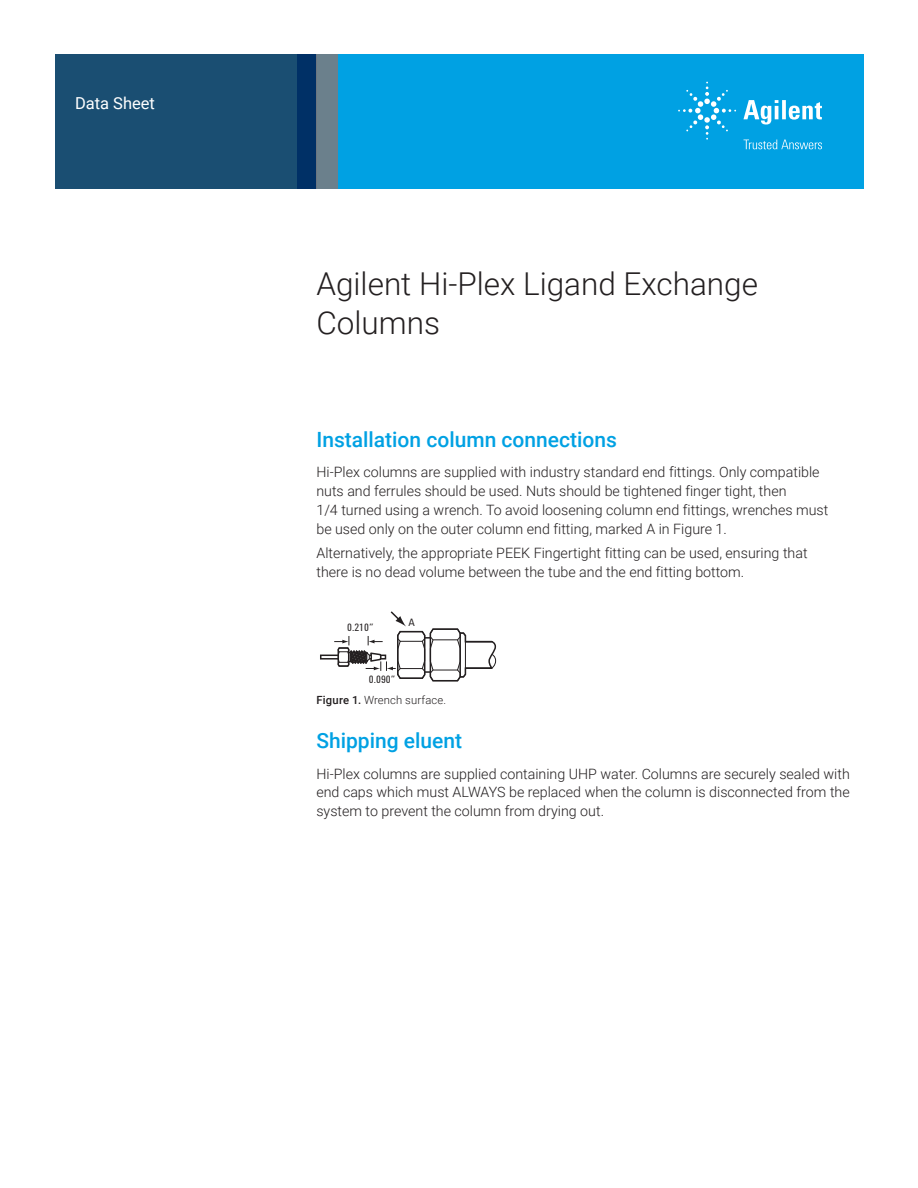
<style>
.page{position:relative;width:918px;height:1188px;background:#fff}
.page>*{position:absolute;margin:0;border:0;box-sizing:border-box;transform-origin:0 0}
.t1{font:300 31.5px/39px "Roboto";color:#231f20}
.Header_1{font:500 21px "Roboto";color:#00a1e3}
.Doctype{font:16.5px "Roboto";color:#fff}
.Text{font:300 14.25px/18.8px "Roboto";color:#231f20}
.t2{font:300 11.25px "Roboto";letter-spacing:.015em;color:#231f20}
.t3{font:10.5px "Agilent Cond";color:#231f20}
.s1{font-weight:500}
</style>
<div class="page">
<div style="left:297px;top:54px;width:567px;height:135px;background:#00a1e3"></div>
<svg style="left:55px;top:54px;width:261px;height:135px;background:#184b71"></svg>
<div style="left:316px;top:54px;width:22px;height:135px;background:#6b808c"></div>
<div style="left:320px;top:655px;width:66px;height:5px;border:2px solid #231f20"></div>
<svg style="left:334px;top:611px;width:162px;height:71px"></svg>
<svg style="left:743px;top:100px;width:79px;height:25px"></svg>
<svg style="left:678px;top:82px;width:58px;height:58px"></svg>
<svg style="left:744px;top:140px;width:78px;height:9px"></svg>
<p class="Doctype" style="left:75px;top:91px;width:82px">Data Sheet</p>
<p class="t1" style="left:316px;top:263px;width:443px">Agilent Hi-Plex Ligand Exchange<br>Columns</p>
<p class="Header_1" style="left:316px;top:424px;width:302px">Installation column connections</p>
<p class="Text" style="left:316px;top:462px;width:513px">Hi-Plex columns are supplied with industry standard end fittings. Only compatible nuts and ferrules should be used. Nuts should be tightened finger tight, then<br>1/4 turned using a wrench. To avoid loosening column end fittings, wrenches must be used only on the outer column end fitting, marked A in Figure 1.</p>
<p class="Text" style="left:316px;top:543px;width:493px">Alternatively, the appropriate PEEK Fingertight fitting can be used, ensuring that there is no dead volume between the tube and the end fitting bottom.</p>
<p class="t3" style="left:347px;top:622px;width:28px">0.210”</p>
<p class="t3" style="left:409px;top:617px;width:8px">A</p>
<p class="t3" style="left:369px;top:673px;width:28px">0.090”</p>
<p class="t2" style="left:316px;top:692px;width:131px"><span class="s1">Figure 1.</span> Wrench surface.</p>
<p class="Header_1" style="left:316px;top:726px;width:147px">Shipping eluent</p>
<p class="Text" style="left:316px;top:764px;width:535px;text-align:justify">Hi-Plex columns are supplied containing UHP water. Columns are securely sealed with end caps which must ALWAYS be replaced when the column is disconnected from the system to prevent the column from drying out.</p>
</div>
